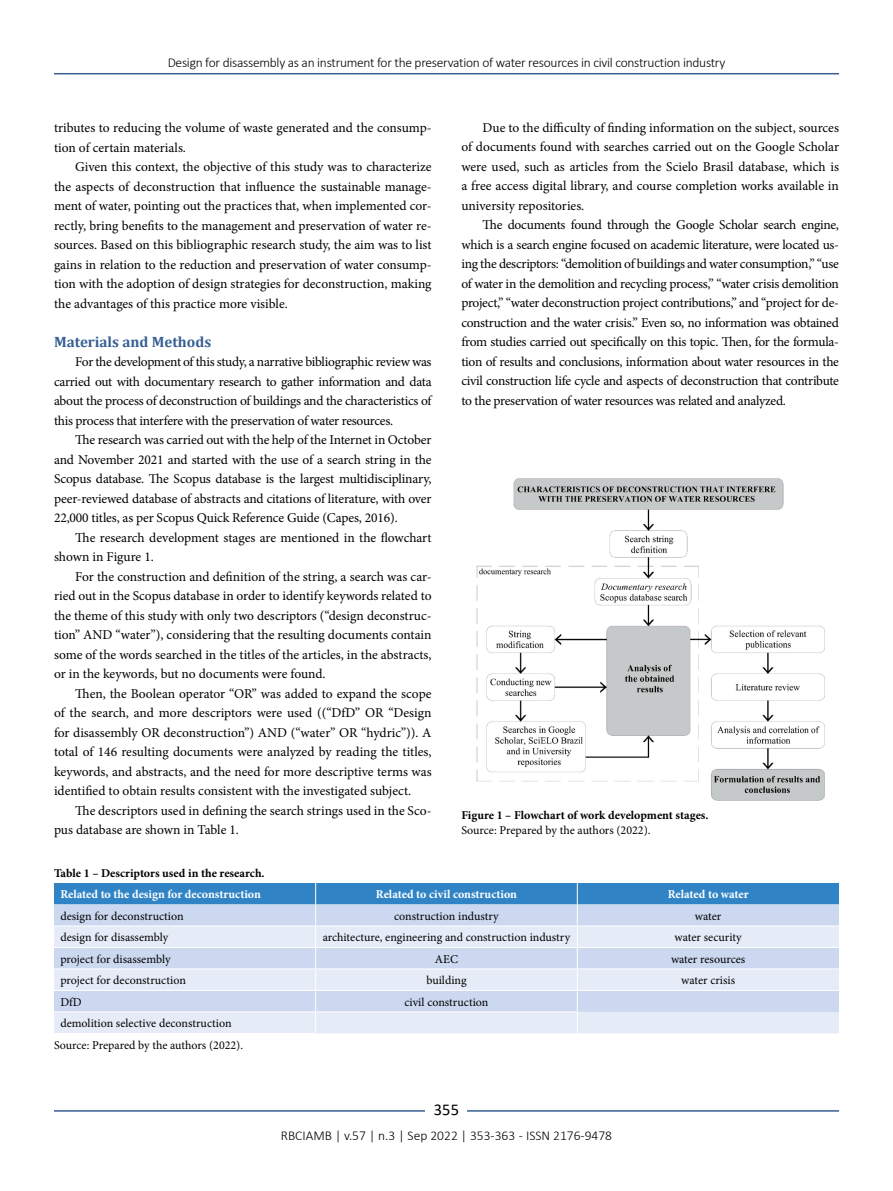
<style>
.page{position:relative;width:893px;height:1191px;background:#fff}
.page>*{position:absolute;margin:0;border:0;box-sizing:border-box;transform-origin:0 0}
.t1{font:16.5px "Calibri";color:#000}
.t2{font:700 15px "Cambria";color:#365f92}
.t3{font:13.5px/19.5px "Minion Pro";letter-spacing:-.005em;color:#000;text-align:justify}
.t4{font:300 13.5px "Calibri";letter-spacing:-.02em;color:#000}
.t5{font:300 13.5px "Calibri";color:#000}
.t6{font:12px "Minion Pro";color:#000}
.t7{font:700 12px "Minion Pro";color:#000}
.t8{font:700 12px "Minion Pro";color:#fff}
</style>
<div class="page">
<hr style="left:54px;top:73px;width:785px;height:1px;background:#365f92">
<hr style="left:54px;top:1110px;width:785px;height:1px;background:#365f92">
<div style="left:426px;top:1096px;width:41px;height:26px;background:#fff"></div>
<img style="left:476px;top:478px;width:349px;height:323px">
<svg style="left:54px;top:883px;width:785px;height:150px;background:#c2d5ed"></svg>
<p class="t4" style="left:168px;top:54px;width:559px">Design for disassembly as an instrument for the preservation of water resources in civil construction industry</p>
<p class="t3" style="left:54px;top:118px;width:379px">tributes to reducing the volume of waste generated and the consump&shy;tion of certain materials.</p>
<p class="t3" style="left:54px;top:157px;width:379px;text-indent:21px">Given this context, the objective of this study was to characterize the aspects of deconstruction that influence the sustainable manage&shy;ment of water, pointing out the practices that, when implemented cor&shy;rectly, bring benefits to the management and preservation of water re&shy;sources. Based on this bibliographic research study, the aim was to list gains in relation to the reduction and preservation of water consump&shy;tion with the adoption of design strategies for deconstruction, making the advantages of this practice more visible.</p>
<p class="t2" style="left:54px;top:331px;width:159px">Materials and Methods</p>
<p class="t3" style="left:54px;top:352px;width:379px;text-indent:21px">For the development of this study, a narrative bibliographic review was carried out with documentary research to gather information and data about the process of deconstruction of buildings and the characteristics of this process that interfere with the preservation of water resources.</p>
<p class="t3" style="left:54px;top:430px;width:379px;text-indent:21px">The research was carried out with the help of the Internet in October and November 2021 and started with the use of a search string in the Scopus database. The Scopus database is the largest multidisciplinary, peer-reviewed database of abstracts and citations of literature, with over 22,000 titles, as per Scopus Quick Reference Guide (Capes, 2016).</p>
<p class="t3" style="left:54px;top:527px;width:379px;text-indent:21px">The research development stages are mentioned in the flowchart shown in Figure 1.</p>
<p class="t3" style="left:54px;top:566px;width:379px;text-indent:21px">For the construction and definition of the string, a search was car&shy;ried out in the Scopus database in order to identify keywords related to the theme of this study with only two descriptors (“design deconstruc&shy;tion” AND “water”), considering that the resulting documents contain some of the words searched in the titles of the articles, in the abstracts, or in the keywords, but no documents were found.</p>
<p class="t3" style="left:54px;top:683px;width:379px;text-indent:21px">Then, the Boolean operator “OR” was added to expand the scope of the search, and more descriptors were used ((“DfD” OR “Design for disassembly OR deconstruction”) AND (“water” OR “hydric”)). A total of 146 resulting documents were analyzed by reading the titles, keywords, and abstracts, and the need for more descriptive terms was identified to obtain results consistent with the investigated subject.</p>
<p class="t3" style="left:54px;top:800px;width:379px;text-indent:21px">The descriptors used in defining the search strings used in the Sco&shy;pus database are shown in Table 1.</p>
<p class="t7" style="left:54px;top:864px;width:212px">Table 1 – Descriptors used in the research.</p>
<p class="t3" style="left:461px;top:118px;width:379px;text-indent:21px">Due to the difficulty of finding information on the subject, sources of documents found with searches carried out on the Google Scholar were used, such as articles from the Scielo Brasil database, which is a free access digital library, and course completion works available in university repositories.</p>
<p class="t3" style="left:461px;top:215px;width:379px;text-indent:21px">The documents found through the Google Scholar search engine, which is a search engine focused on academic literature, were located us&shy;ing the descriptors: “demolition of buildings and water consumption,” “use of water in the demolition and recycling process,” “water crisis demolition project,” “water deconstruction project contributions,” and “project for de&shy;construction and the water crisis.” Even so, no information was obtained from studies carried out specifically on this topic. Then, for the formula&shy;tion of results and conclusions, information about water resources in the civil construction life cycle and aspects of deconstruction that contribute to the preservation of water resources was related and analyzed.</p>
<p class="t7" style="left:461px;top:807px;width:249px">Figure 1 – Flowchart of work development stages.</p>
<p class="t6" style="left:461px;top:822px;width:191px">Source: Prepared by the authors (2022).</p>
<p class="t8" style="left:60px;top:885px;width:202px">Related to the design for deconstruction</p>
<p class="t8" style="left:376px;top:885px;width:143px">Related to civil construction</p>
<p class="t8" style="left:668px;top:885px;width:82px">Related to water</p>
<p class="t6" style="left:60px;top:907px;width:125px">design for deconstruction</p>
<p class="t6" style="left:394px;top:907px;width:106px">construction industry</p>
<p class="t6" style="left:695px;top:907px;width:28px">water</p>
<p class="t6" style="left:60px;top:929px;width:109px">design for disassembly</p>
<p class="t6" style="left:323px;top:929px;width:249px">architecture, engineering and construction industry</p>
<p class="t6" style="left:675px;top:929px;width:69px">water security</p>
<p class="t6" style="left:60px;top:950px;width:112px">project for disassembly</p>
<p class="t6" style="left:435px;top:950px;width:25px">AEC</p>
<p class="t6" style="left:671px;top:950px;width:76px">water resources</p>
<p class="t6" style="left:60px;top:972px;width:127px">project for deconstruction</p>
<p class="t6" style="left:426px;top:972px;width:42px">building</p>
<p class="t6" style="left:681px;top:972px;width:55px">water crisis</p>
<p class="t6" style="left:60px;top:993px;width:23px">DfD</p>
<p class="t6" style="left:404px;top:993px;width:85px">civil construction</p>
<p class="t6" style="left:60px;top:1015px;width:173px">demolition selective deconstruction</p>
<p class="t6" style="left:54px;top:1037px;width:191px">Source: Prepared by the authors (2022).</p>
<p class="t1" style="left:434px;top:1098px;width:27px">355</p>
<p class="t5" style="left:281px;top:1126px;width:333px">RBCIAMB | v.57 | n.3 | Sep 2022 | 353-363 - ISSN 2176-9478</p>
</div>
